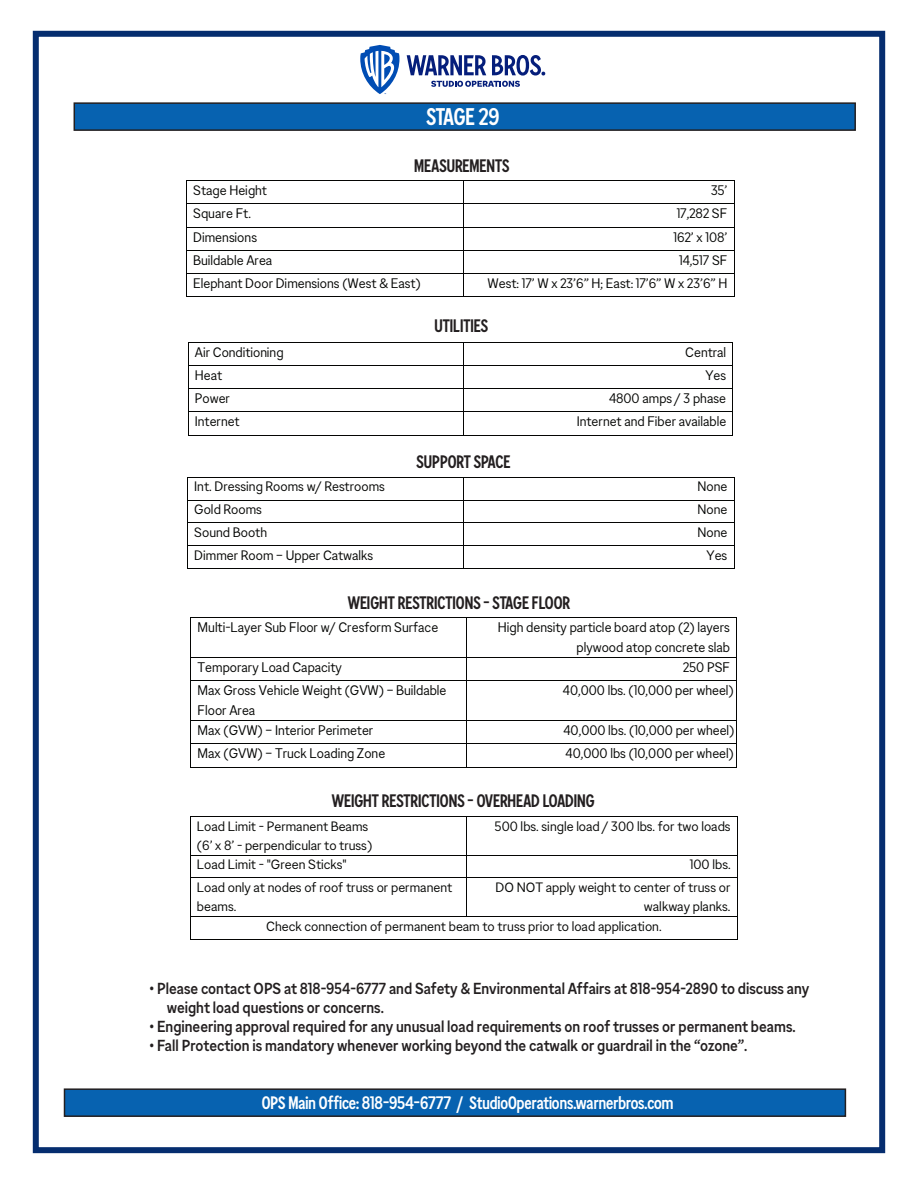
<style>
.page{position:relative;width:918px;height:1188px;background:#fff}
.page>*{position:absolute;margin:0;border:0;box-sizing:border-box;transform-origin:0 0}
.t1{font:700 24px "Warner Bros.Sans Cond";letter-spacing:-.01em;color:#fff}
.t2{font:700 18px "Warner Bros.Sans Cond";color:#231f20}
.t3{font:700 18px "Warner Bros.Sans Cond";color:#fff}
.t4{font:700 15.9px/19px "Warner Bros.Sans";color:#231f20;scale:.9 1}
.t5{font:13.8px/19.6px "Warner Bros.Sans";color:#040503;text-align:right}
.t6{font:13.65px "Warner Bros.Sans";color:#040503}
.t7{font:13.5px/19px "Warner Bros.Sans";color:#040503}
</style>
<div class="page">
<svg style="left:407px;top:55px;width:138px;height:32px"></svg>
<svg style="left:360px;top:45px;width:39px;height:49px"></svg>
<div style="left:74px;top:102px;width:782px;height:29px;background:#0762b0;border:2px solid #231f20"></div>
<div style="left:33px;top:31px;width:852px;height:1122px;border:6px solid #052d6f"></div>
<div style="left:64px;top:1088px;width:782px;height:29px;background:#0762b0;border:2px solid #231f20"></div>
<hr style="left:191px;top:617px;width:275px;height:1px;background:#040503">
<hr style="left:467px;top:617px;width:269px;height:1px;background:#040503">
<hr style="left:191px;top:618px;width:1px;height:39px;background:#040503">
<hr style="left:466px;top:618px;width:1px;height:39px;background:#040503">
<hr style="left:736px;top:618px;width:1px;height:39px;background:#040503">
<hr style="left:191px;top:657px;width:275px;height:1px;background:#040503">
<hr style="left:467px;top:657px;width:269px;height:1px;background:#040503">
<hr style="left:191px;top:680px;width:275px;height:1px;background:#040503">
<svg style="left:466px;top:657px;width:1px;height:24px"></svg>
<hr style="left:467px;top:680px;width:269px;height:1px;background:#040503">
<svg style="left:736px;top:657px;width:1px;height:24px"></svg>
<hr style="left:191px;top:681px;width:1px;height:39px;background:#040503">
<hr style="left:466px;top:681px;width:1px;height:39px;background:#040503">
<hr style="left:736px;top:681px;width:1px;height:39px;background:#040503">
<hr style="left:191px;top:720px;width:275px;height:1px;background:#040503">
<hr style="left:467px;top:720px;width:269px;height:1px;background:#040503">
<hr style="left:191px;top:743px;width:275px;height:1px;background:#040503">
<hr style="left:467px;top:743px;width:269px;height:1px;background:#040503">
<hr style="left:191px;top:767px;width:275px;height:1px;background:#040503">
<svg style="left:466px;top:720px;width:1px;height:48px"></svg>
<hr style="left:467px;top:767px;width:269px;height:1px;background:#040503">
<svg style="left:736px;top:720px;width:1px;height:48px"></svg>
<hr style="left:190px;top:816px;width:276px;height:1px;background:#040503">
<hr style="left:467px;top:816px;width:270px;height:1px;background:#040503">
<hr style="left:190px;top:817px;width:1px;height:38px;background:#040503">
<hr style="left:466px;top:817px;width:1px;height:38px;background:#040503">
<hr style="left:737px;top:817px;width:1px;height:38px;background:#040503">
<hr style="left:190px;top:855px;width:276px;height:1px;background:#040503">
<hr style="left:467px;top:855px;width:270px;height:1px;background:#040503">
<svg style="left:190px;top:856px;width:1px;height:22px"></svg>
<hr style="left:190px;top:878px;width:276px;height:1px;background:#040503">
<svg style="left:466px;top:855px;width:1px;height:23px"></svg>
<hr style="left:467px;top:878px;width:270px;height:1px;background:#040503">
<svg style="left:737px;top:855px;width:1px;height:23px"></svg>
<hr style="left:190px;top:878px;width:1px;height:38px;background:#040503">
<hr style="left:466px;top:878px;width:1px;height:38px;background:#040503">
<hr style="left:737px;top:878px;width:1px;height:38px;background:#040503">
<hr style="left:190px;top:916px;width:276px;height:1px;background:#040503">
<hr style="left:467px;top:916px;width:270px;height:1px;background:#040503">
<svg style="left:190px;top:917px;width:1px;height:22px"></svg>
<hr style="left:190px;top:939px;width:547px;height:1px;background:#040503">
<svg style="left:737px;top:916px;width:1px;height:24px"></svg>
<hr style="left:188px;top:342px;width:275px;height:1px;background:#040503">
<hr style="left:464px;top:342px;width:269px;height:1px;background:#040503">
<hr style="left:188px;top:365px;width:275px;height:1px;background:#040503">
<hr style="left:464px;top:365px;width:269px;height:1px;background:#040503">
<hr style="left:188px;top:389px;width:275px;height:1px;background:#040503">
<hr style="left:464px;top:389px;width:269px;height:1px;background:#040503">
<hr style="left:188px;top:412px;width:275px;height:1px;background:#040503">
<hr style="left:464px;top:412px;width:269px;height:1px;background:#040503">
<svg style="left:188px;top:343px;width:1px;height:92px"></svg>
<hr style="left:188px;top:435px;width:275px;height:1px;background:#040503">
<svg style="left:463px;top:342px;width:1px;height:94px"></svg>
<hr style="left:464px;top:435px;width:269px;height:1px;background:#040503">
<hr style="left:188px;top:477px;width:275px;height:1px;background:#040503">
<hr style="left:464px;top:477px;width:270px;height:1px;background:#040503">
<hr style="left:188px;top:500px;width:275px;height:1px;background:#040503">
<hr style="left:464px;top:500px;width:270px;height:1px;background:#040503">
<hr style="left:188px;top:523px;width:275px;height:1px;background:#040503">
<hr style="left:464px;top:523px;width:270px;height:1px;background:#040503">
<hr style="left:188px;top:546px;width:275px;height:1px;background:#040503">
<hr style="left:464px;top:546px;width:270px;height:1px;background:#040503">
<svg style="left:187px;top:477px;width:1px;height:92px"></svg>
<hr style="left:188px;top:569px;width:275px;height:1px;background:#040503">
<svg style="left:463px;top:477px;width:1px;height:92px"></svg>
<hr style="left:464px;top:569px;width:270px;height:1px;background:#040503">
<svg style="left:734px;top:477px;width:1px;height:92px"></svg>
<hr style="left:187px;top:180px;width:276px;height:1px;background:#040503">
<hr style="left:463px;top:180px;width:271px;height:1px;background:#040503">
<hr style="left:187px;top:203px;width:276px;height:1px;background:#040503">
<hr style="left:463px;top:203px;width:271px;height:1px;background:#040503">
<hr style="left:187px;top:227px;width:276px;height:1px;background:#040503">
<hr style="left:463px;top:227px;width:271px;height:1px;background:#040503">
<hr style="left:187px;top:250px;width:276px;height:1px;background:#040503">
<hr style="left:463px;top:250px;width:271px;height:1px;background:#040503">
<hr style="left:187px;top:273px;width:276px;height:1px;background:#040503">
<hr style="left:463px;top:273px;width:271px;height:1px;background:#040503">
<svg style="left:186px;top:180px;width:1px;height:117px"></svg>
<hr style="left:187px;top:296px;width:276px;height:1px;background:#040503">
<svg style="left:463px;top:181px;width:1px;height:115px"></svg>
<hr style="left:463px;top:296px;width:271px;height:1px;background:#040503">
<svg style="left:734px;top:180px;width:1px;height:117px"></svg>
<h1 class="t1" style="left:426px;top:102px;width:75px">STAGE 29</h1>
<h2 class="t2" style="left:414px;top:155px;width:97px">MEASUREMENTS</h2>
<p class="t5" style="left:193px;top:180px;width:75px">Stage Height</p>
<p class="t5" style="left:711px;top:180px;width:18px">35’</p>
<p class="t5" style="left:193px;top:203px;width:59px">Square Ft.</p>
<p class="t5" style="left:677px;top:203px;width:52px">17,282 SF</p>
<p class="t5" style="left:193px;top:227px;width:65px">Dimensions</p>
<p class="t5" style="left:674px;top:227px;width:55px">162’ x 108’</p>
<p class="t5" style="left:193px;top:250px;width:81px">Buildable Area</p>
<p class="t5" style="left:679px;top:250px;width:50px">14,517 SF</p>
<p class="t5" style="left:193px;top:273px;width:229px">Elephant Door Dimensions (West &amp; East)</p>
<p class="t5" style="left:487px;top:273px;width:241px">West: 17’ W x 23’6” H; East: 17’6” W x 23’6” H</p>
<h2 class="t2" style="left:434px;top:314px;width:55px">UTILITIES</h2>
<p class="t5" style="left:195px;top:342px;width:90px">Air Conditioning</p>
<p class="t5" style="left:685px;top:342px;width:42px">Central</p>
<p class="t5" style="left:195px;top:365px;width:29px">Heat</p>
<p class="t5" style="left:705px;top:365px;width:22px">Yes</p>
<p class="t5" style="left:195px;top:388px;width:37px">Power</p>
<p class="t5" style="left:609px;top:388px;width:119px">4800 amps / 3 phase</p>
<p class="t5" style="left:195px;top:412px;width:46px">Internet</p>
<p class="t5" style="left:577px;top:412px;width:151px">Internet and Fiber available</p>
<h2 class="t2" style="left:417px;top:451px;width:95px">SUPPORT SPACE</h2>
<p class="t6" style="left:194px;top:478px;width:192px">Int. Dressing Rooms w/ Restrooms</p>
<p class="t6" style="left:698px;top:478px;width:31px">None</p>
<p class="t6" style="left:194px;top:501px;width:69px">Gold Rooms</p>
<p class="t6" style="left:698px;top:501px;width:31px">None</p>
<p class="t6" style="left:194px;top:523px;width:74px">Sound Booth</p>
<p class="t6" style="left:698px;top:523px;width:31px">None</p>
<p class="t6" style="left:194px;top:546px;width:180px">Dimmer Room – Upper Catwalks</p>
<p class="t6" style="left:707px;top:546px;width:22px">Yes</p>
<h2 class="t2" style="left:348px;top:591px;width:224px">WEIGHT RESTRICTIONS - STAGE FLOOR</h2>
<p class="t5" style="left:198px;top:617px;width:242px">Multi-Layer Sub Floor w/ Cresform Surface</p>
<p class="t5" style="left:498px;top:617px;width:234px">High density particle board atop (2) layers plywood atop concrete slab</p>
<p class="t5" style="left:198px;top:657px;width:146px">Temporary Load Capacity</p>
<p class="t5" style="left:683px;top:657px;width:48px">250 PSF</p>
<p class="t5" style="left:198px;top:680px;width:250px;text-align:left">Max Gross Vehicle Weight (GVW) – Buildable<br>Floor Area</p>
<p class="t5" style="left:563px;top:680px;width:172px">40,000 lbs. (10,000 per wheel)</p>
<p class="t5" style="left:198px;top:720px;width:177px">Max (GVW) – Interior Perimeter</p>
<p class="t5" style="left:564px;top:720px;width:172px">40,000 lbs. (10,000 per wheel)</p>
<p class="t5" style="left:198px;top:744px;width:189px">Max (GVW) – Truck Loading Zone</p>
<p class="t5" style="left:566px;top:744px;width:170px">40,000 lbs (10,000 per wheel)</p>
<h2 class="t2" style="left:332px;top:789px;width:264px">WEIGHT RESTRICTIONS - OVERHEAD LOADING</h2>
<p class="t7" style="left:197px;top:816px;width:177px">Load Limit - Permanent Beams (6’ x 8’ - perpendicular to truss)</p>
<p class="t7" style="left:495px;top:816px;width:237px">500 lbs. single load / 300 lbs. for two loads</p>
<p class="t7" style="left:197px;top:855px;width:151px">Load Limit - "Green Sticks"</p>
<p class="t7" style="left:690px;top:855px;width:42px">100 lbs.</p>
<p class="t7" style="left:197px;top:878px;width:257px">Load only at nodes of roof truss or permanent beams.</p>
<p class="t7" style="left:496px;top:878px;width:237px">DO NOT apply weight to center of truss or</p>
<p class="t7" style="left:644px;top:897px;width:88px">walkway planks.</p>
<p class="t7" style="left:266px;top:917px;width:397px">Check connection of permanent beam to truss prior to load application.</p>
<p class="t4" style="left:167px;top:979px;width:716px;text-indent:-17px">• Please contact OPS at 818-954-6777 and Safety &amp; Environmental Affairs at 818-954-2890 to discuss any weight load questions or concerns.</p>
<p class="t4" style="left:149px;top:1017px;width:720px">• Engineering approval required for any unusual load requirements on roof trusses or permanent beams.</p>
<p class="t4" style="left:149px;top:1036px;width:666px">• Fall Protection is mandatory whenever working beyond the catwalk or guardrail in the “ozone”.</p>
<h2 class="t3" style="left:262px;top:1091px;width:413px">OPS Main Office: 818-954-6777 / StudioOperations.warnerbros.com</h2>
</div>
